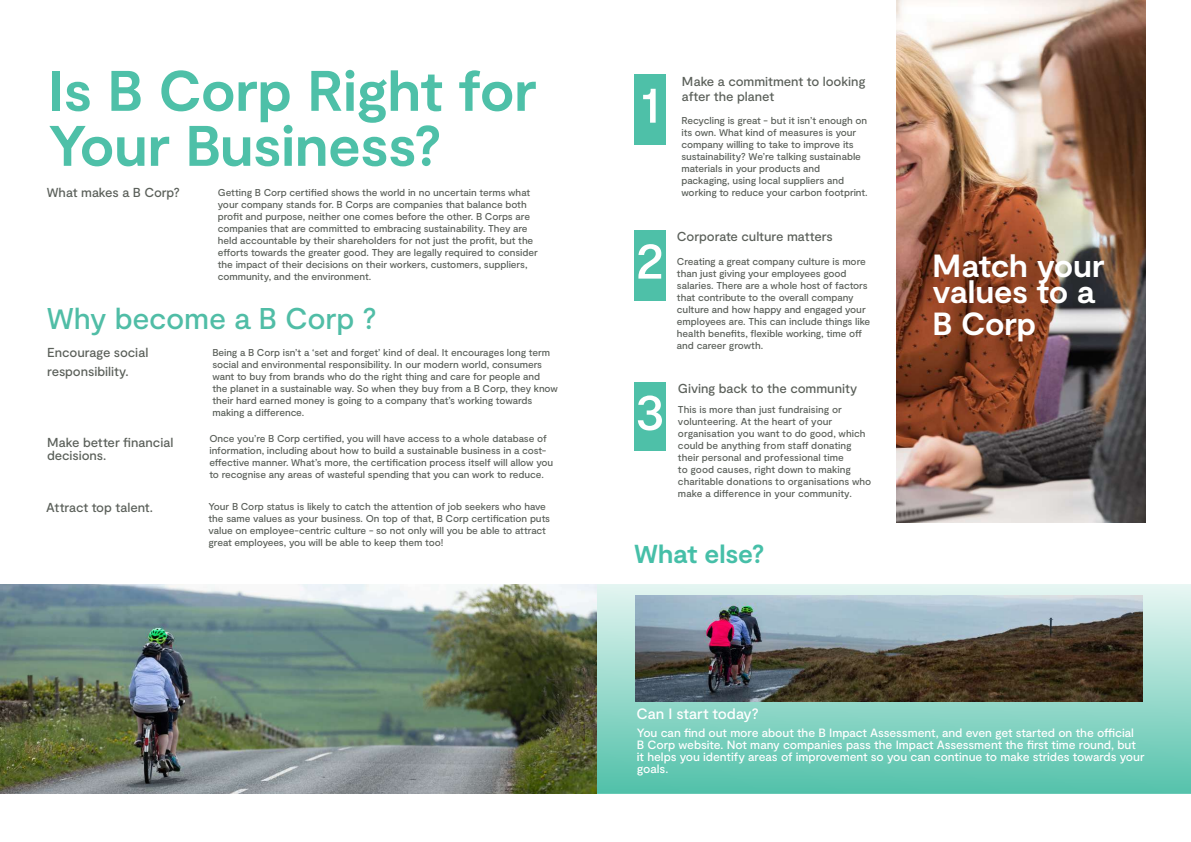
<style>
.page{position:relative;width:1191px;height:842px;background:#fff}
.page>*{position:absolute;margin:0;border:0;box-sizing:border-box;transform-origin:0 0}
.t1{font:700 57px/55px "Moderat";letter-spacing:-.005em;color:#4ec0a8}
.t2{font:500 53px "Moderat";color:#fff}
.t3{font:700 32px/26px "Moderat";letter-spacing:-.005em;color:#fff}
.t4{font:500 30px "Moderat";letter-spacing:-.01em;color:#50bda6}
.t5{font:700 26px "Moderat";letter-spacing:-.005em;color:#46bfa8}
.t6{font:500 15px "Moderat";color:#fff}
.t7{font:500 13px/18.7px "Moderat";letter-spacing:-.005em;color:#5b605a}
.t8{font:500 12px/12px "Moderat";letter-spacing:-.01em;color:#fff}
.t9{font:500 10px/12px "Moderat";letter-spacing:-.005em;color:#5b605a}
</style>
<div class="page">
<svg style="left:596px;top:584px;width:595px;height:210px;background:#85d2c2"></svg>
<img style="left:896px;top:0;width:249px;height:523px">
<img style="left:0;top:584px;width:596px;height:210px">
<div style="left:634px;top:74px;width:31px;height:71px;background:#4ec0a8"></div>
<div style="left:634px;top:382px;width:31px;height:69px;background:#4ec0a8"></div>
<div style="left:634px;top:230px;width:31px;height:71px;background:#4ec0a8"></div>
<img style="left:635px;top:595px;width:507px;height:106px">
<h1 class="t1" style="left:48px;top:66px;width:490px">Is B Corp Right for<br>Your Business?</h1>
<p class="t9" style="left:218px;top:187px;width:321px">Getting B Corp certified shows the world in no uncertain terms what your company stands for. B Corps are companies that balance both profit and purpose, neither one comes before the other. B Corps are companies that are committed to embracing sustainability. They are held accountable by their shareholders for not just the profit, but the efforts towards the greater good. They are legally required to consider the impact of their decisions on their workers, customers, suppliers, community, and the environment.</p>
<h3 class="t4" style="left:47px;top:301px;width:331px">Why become a B Corp ?</h3>
<p class="t9" style="left:212px;top:347px;width:347px">Being a B Corp isn’t a ‘set and forget’ kind of deal. It encourages long term social and environmental responsibility. In our modern world, consumers want to buy from brands who do the right thing and care for people and<br>the planet in a sustainable way. So when they buy from a B Corp, they know their hard earned money is going to a company that’s working towards making a difference.</p>
<h3 class="t7" style="left:47px;top:183px;width:135px">What makes a B Corp?</h3>
<h3 class="t7" style="left:47px;top:344px;width:103px">Encourage social responsibility.</h3>
<h3 class="t7" style="left:47px;top:436px;width:128px;line-height:13px">Make better financial decisions.</h3>
<h3 class="t7" style="left:46px;top:499px;width:108px">Attract top talent.</h3>
<p class="t9" style="left:209px;top:433px;width:345px">Once you’re B Corp certified, you will have access to a whole database of information, including about how to build a sustainable business in a cost&shy;effective manner. What’s more, the certification process itself will allow you to recognise any areas of wasteful spending that you can work to reduce.</p>
<p class="t9" style="left:208px;top:500px;width:343px">Your B Corp status is likely to catch the attention of job seekers who have the same values as your business. On top of that, B Corp certification puts value on employee-centric culture - so not only will you be able to attract great employees, you will be able to keep them too!</p>
<h2 class="t2" style="left:640px;top:73px;width:22px">1</h2>
<h3 class="t7" style="left:682px;top:74px;width:185px;line-height:15px">Make a commitment to looking after the planet</h3>
<p class="t9" style="left:681px;top:115px;width:188px">Recycling is great - but it isn’t enough on its own. What kind of measures is your company willing to take to improve its sustainability? We’re talking sustainable materials in your products and packaging, using local suppliers and working to reduce your carbon footprint.</p>
<h3 class="t7" style="left:677px;top:228px;width:157px">Corporate culture matters</h3>
<h2 class="t2" style="left:635px;top:229px;width:31px">2</h2>
<h3 class="t3" style="left:932px;top:255px;width:173px">Match your values to a</h3>
<h3 class="t3" style="left:932px;top:312px;width:105px">B Corp</h3>
<p class="t9" style="left:677px;top:256px;width:195px">Creating a great company culture is more than just giving your employees good salaries. There are a whole host of factors that contribute to the overall company culture and how happy and engaged your employees are. This can include things like health benefits, flexible working, time off and career growth.</p>
<h2 class="t2" style="left:634px;top:381px;width:32px">3</h2>
<h3 class="t7" style="left:678px;top:379px;width:181px">Giving back to the community</h3>
<p class="t9" style="left:678px;top:404px;width:195px">This is more than just fundraising or volunteering. At the heart of your organisation you want to do good, which could be anything from staff donating their personal and professional time<br>to good causes, right down to making charitable donations to organisations who make a difference in your community.</p>
<h3 class="t5" style="left:634px;top:539px;width:132px">What else?</h3>
<h3 class="t6" style="left:636px;top:705px;width:124px">Can I start today?</h3>
<p class="t8" style="left:637px;top:727px;width:509px">You can find out more about the B Impact Assessment, and even get started on the official B Corp website. Not many companies pass the Impact Assessment the first time round, but it helps you identify areas of improvement so you can continue to make strides towards your goals.</p>
</div>
